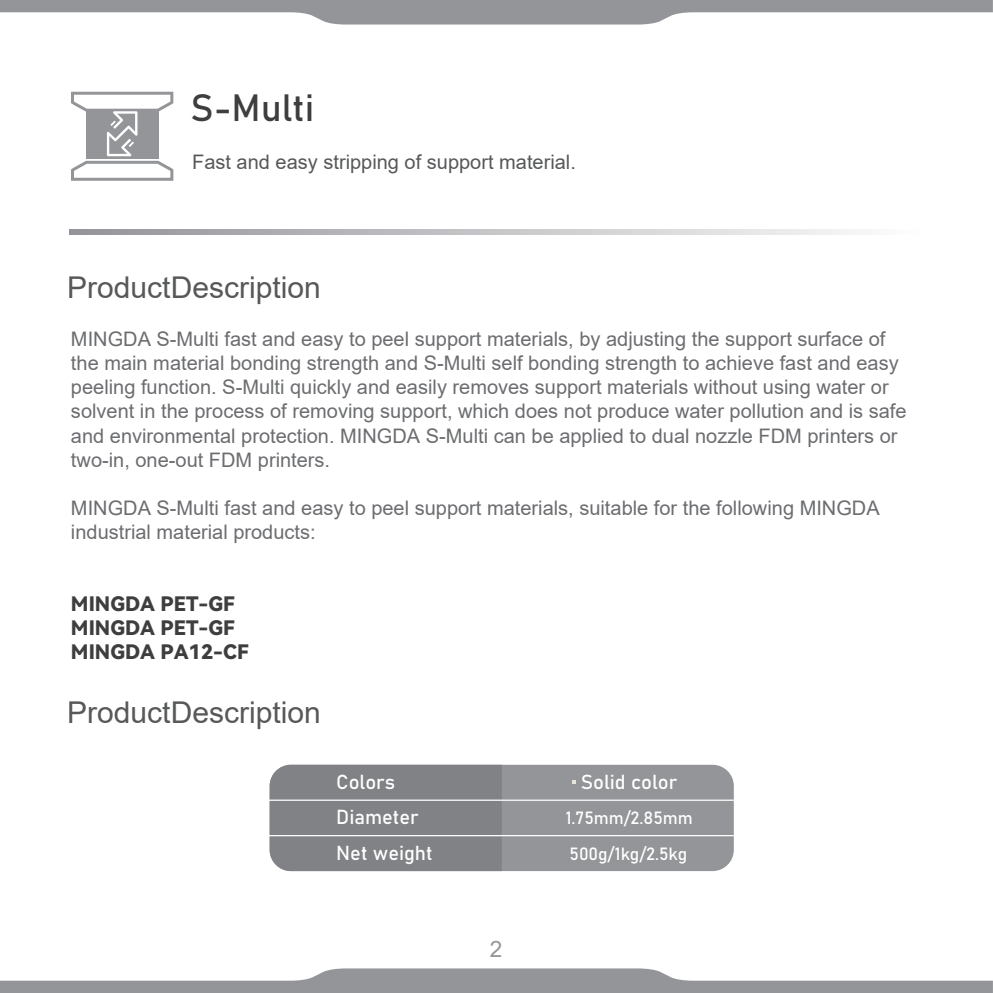
<style>
.page{position:relative;width:993px;height:993px;background:#fff}
.page>*{position:absolute;margin:0;border:0;box-sizing:border-box;transform-origin:0 0}
.t1{font:37.5px "Bahnschrift";color:#3e3e3f}
.t2{font:30px "Arial";color:#57585a}
.t3{font:22.5px "Arial";color:#939598}
.t4{font:20px/24px "Arial";color:#6c6d70}
.t5{font:20px "Arial";color:#57585a}
.t6{font:20px/24px "Harmony OS Sans Black";color:#3e3e3f}
.t7{font:20px/35.2px "Bahnschrift";color:#fff}
.t8{font:17.5px/35.2px "Bahnschrift";color:#fff}
</style>
<div class="page">
<svg style="left:0;top:968px;width:992px;height:24px"></svg>
<svg style="left:0;top:0;width:992px;height:25px"></svg>
<svg style="left:69px;top:230px;width:787px;height:5px;background:#c2c3c6"></svg>
<svg style="left:71px;top:92px;width:102px;height:89px"></svg>
<div style="left:269px;top:764px;width:464px;height:106px;background:#939598;border-radius:21px"></div>
<div style="left:269px;top:764px;width:232px;height:106px;background:#808285"></div>
<hr style="left:267px;top:799px;width:466px;height:1px;background:#fff">
<hr style="left:267px;top:834px;width:466px;height:2px;background:#fff">
<svg style="left:572px;top:780px;width:3px;height:4px"></svg>
<h1 class="t1" style="left:190px;top:84px;width:125px">S-Multi</h1>
<p class="t5" style="left:192px;top:148px;width:385px">Fast and easy stripping of support material.</p>
<h2 class="t2" style="left:67px;top:267px;width:255px">ProductDescription</h2>
<p class="t4" style="left:71px;top:327px;width:836px">MINGDA S-Multi fast and easy to peel support materials, by adjusting the support surface of the main material bonding strength and S-Multi self bonding strength to achieve fast and easy peeling function. S-Multi quickly and easily removes support materials without using water or solvent in the process of removing support, which does not produce water pollution and is safe and environmental protection. MINGDA S-Multi can be applied to dual nozzle FDM printers or two-in, one-out FDM printers.</p>
<p class="t4" style="left:71px;top:495px;width:810px">MINGDA S-Multi fast and easy to peel support materials, suitable for the following MINGDA industrial material products:</p>
<p class="t6" style="left:71px;top:591px;width:179px">MINGDA PET-GF<br>MINGDA PET-GF<br>MINGDA PA12-CF</p>
<h2 class="t2" style="left:67px;top:692px;width:255px">ProductDescription</h2>
<p class="t7" style="left:336px;top:764px;width:98px">Colors<br>Diameter<br>Net weight</p>
<p class="t3" style="left:490px;top:933px;width:14px">2</p>
<p class="t7" style="left:580px;top:764px;width:98px">Solid color</p>
<p class="t8" style="left:565px;top:800px;width:129px">1.75mm/2.85mm<br>500g/1kg/2.5kg</p>
</div>
